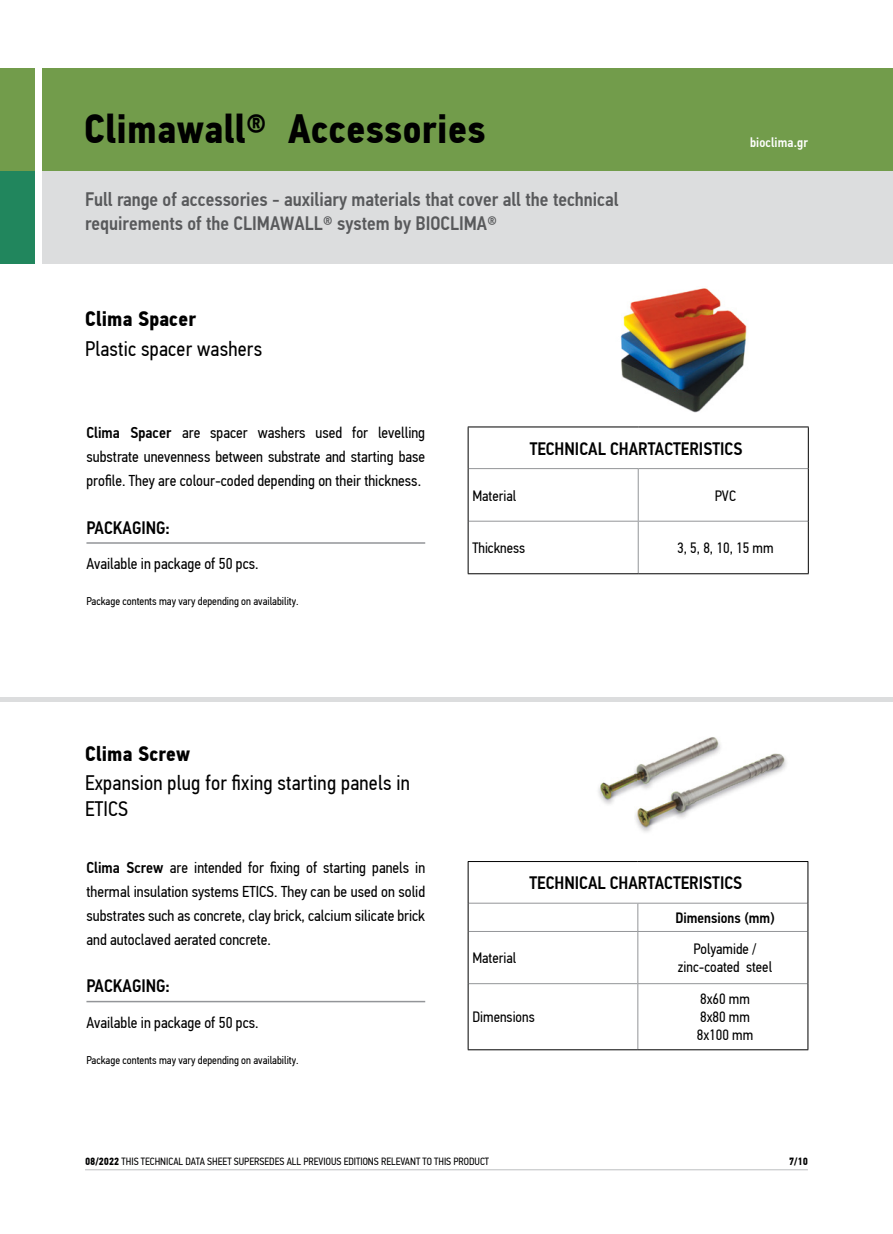
<style>
.page{position:relative;width:893px;height:1234px;background:#fff}
.page>*{position:absolute;margin:0;border:0;box-sizing:border-box;transform-origin:0 0}
.t1{font:700 40.95px "PF Din Text Cond Pro";letter-spacing:.01em;color:#000}
.t2{font:21px/25.2px "PF Din Text Cond Pro";letter-spacing:.01em;color:#000}
.t3{font:700 21px "PF Din Text Cond Pro";letter-spacing:.01em;color:#000}
.t4{font:500 19.5px/23.4px "PF Din Text Cond Pro";color:#58595b}
.t5{font:500 18px "PF Din Text Cond Pro";color:#000}
.t6{font:15.75px/24px "PF Din Text Cond Pro";color:#000;text-align:justify}
.t7{font:15px/18px "PF Din Text Cond Pro";color:#000;text-align:center}
.t8{font:500 15px "PF Din Text Cond Pro";color:#000}
.t9{font:500 13.5px "PF Din Text Cond Pro";letter-spacing:.01em;color:#fff}
.t10{font:11.25px "PF Din Text Cond Pro";color:#000}
.t11{font:10.5px "PF Din Text Cond Pro";color:#000}
.t12{font:700 10.5px "PF Din Text Cond Pro";color:#000}
.s1{font-weight:500}
.s2{font-weight:700}
</style>
<div class="page">
<div style="left:43px;top:170px;width:850px;height:94px;background:#dcddde"></div>
<div style="left:0;top:170px;width:34px;height:94px;background:#21865d"></div>
<hr style="left:85px;top:1169px;width:723px;height:1px;background:#bcbec0">
<div style="left:43px;top:68px;width:850px;height:102px;background:#729c4b"></div>
<div style="left:0;top:68px;width:34px;height:102px;background:#729c4b"></div>
<hr style="left:86px;top:542px;width:339px;height:1px;background:#939598">
<hr style="left:468px;top:468px;width:170px;height:1px;background:#939598">
<hr style="left:638px;top:468px;width:170px;height:1px;background:#939598">
<hr style="left:638px;top:469px;width:1px;height:51px;background:#939598">
<hr style="left:468px;top:520px;width:170px;height:1px;background:#939598">
<hr style="left:638px;top:520px;width:170px;height:1px;background:#939598">
<hr style="left:638px;top:521px;width:1px;height:52px;background:#939598">
<hr style="left:468px;top:426px;width:170px;height:1px;background:#000">
<hr style="left:468px;top:427px;width:1px;height:41px;background:#000">
<hr style="left:638px;top:426px;width:171px;height:1px;background:#000">
<hr style="left:808px;top:427px;width:1px;height:41px;background:#000">
<hr style="left:468px;top:468px;width:1px;height:53px;background:#000">
<hr style="left:808px;top:468px;width:1px;height:53px;background:#000">
<hr style="left:468px;top:521px;width:1px;height:52px;background:#000">
<hr style="left:808px;top:521px;width:1px;height:52px;background:#000">
<hr style="left:468px;top:573px;width:170px;height:1px;background:#000">
<hr style="left:638px;top:573px;width:171px;height:1px;background:#000">
<hr style="left:468px;top:902px;width:170px;height:1px;background:#939598">
<hr style="left:638px;top:902px;width:169px;height:1px;background:#939598">
<svg style="left:637px;top:903px;width:1px;height:27px"></svg>
<hr style="left:468px;top:930px;width:170px;height:1px;background:#939598">
<hr style="left:638px;top:930px;width:169px;height:1px;background:#939598">
<hr style="left:637px;top:931px;width:1px;height:52px;background:#939598">
<hr style="left:468px;top:983px;width:170px;height:1px;background:#939598">
<hr style="left:638px;top:983px;width:169px;height:1px;background:#939598">
<hr style="left:637px;top:983px;width:1px;height:66px;background:#939598">
<hr style="left:468px;top:861px;width:170px;height:1px;background:#000">
<hr style="left:468px;top:861px;width:1px;height:42px;background:#000">
<hr style="left:638px;top:861px;width:170px;height:1px;background:#000">
<hr style="left:807px;top:861px;width:1px;height:42px;background:#000">
<svg style="left:468px;top:903px;width:1px;height:28px"></svg>
<svg style="left:807px;top:903px;width:1px;height:28px"></svg>
<hr style="left:468px;top:931px;width:1px;height:52px;background:#000">
<hr style="left:807px;top:931px;width:1px;height:52px;background:#000">
<hr style="left:468px;top:983px;width:1px;height:66px;background:#000">
<hr style="left:807px;top:983px;width:1px;height:66px;background:#000">
<hr style="left:468px;top:1049px;width:170px;height:1px;background:#000">
<hr style="left:638px;top:1049px;width:170px;height:1px;background:#000">
<img style="left:620px;top:288px;width:127px;height:124px">
<img style="left:598px;top:737px;width:189px;height:95px">
<hr style="left:0;top:697px;width:893px;height:4px;background:#dcddde">
<hr style="left:86px;top:1000px;width:339px;height:2px;background:#939598">
<h1 class="t1" style="left:84px;top:104px;width:403px">Climawall® Accessories</h1>
<p class="t4" style="left:85px;top:188px;width:535px">Full range of accessories - auxiliary materials that cover all the technical requirements of the CLIMAWALL® system by BIOCLIMA®</p>
<h2 class="t3" style="left:85px;top:306px;width:112px">Clima Spacer</h2>
<h2 class="t2" style="left:85px;top:336px;width:179px">Plastic spacer washers</h2>
<p class="t9" style="left:750px;top:134px;width:59px">bioclima.gr</p>
<p class="t6" style="left:86px;top:421px;width:340px"><span class="s1">Clima Spacer</span> are spacer washers used for levelling substrate unevenness between substrate and starting base profile. They are colour-coded depending on their thickness.</p>
<p class="t5" style="left:86px;top:516px;width:85px">PACKAGING:</p>
<p class="t6" style="left:86px;top:551px;width:174px">Available in package of 50 pcs.</p>
<p class="t10" style="left:86px;top:594px;width:214px">Package contents may vary depending on availability.</p>
<p class="t5" style="left:530px;top:437px;width:214px">TECHNICAL CHARTACTERISTICS</p>
<p class="t7" style="left:472px;top:486px;width:45px">Material</p>
<p class="t7" style="left:715px;top:486px;width:23px">PVC</p>
<p class="t7" style="left:472px;top:539px;width:54px">Thickness</p>
<p class="t7" style="left:677px;top:539px;width:98px">3, 5, 8, 10, 15 mm</p>
<h2 class="t3" style="left:85px;top:740px;width:107px">Clima Screw</h2>
<h2 class="t2" style="left:85px;top:770px;width:326px">Expansion plug for fixing starting panels in<br>ETICS</h2>
<p class="t6" style="left:86px;top:855px;width:340px"><span class="s1">Clima Screw</span> are intended for fixing of starting panels in thermal insulation systems ETICS. They can be used on solid substrates such as concrete, clay brick, calcium silicate brick and autoclaved aerated concrete.</p>
<p class="t5" style="left:86px;top:975px;width:85px">PACKAGING:</p>
<p class="t6" style="left:86px;top:1009px;width:174px">Available in package of 50 pcs.</p>
<p class="t10" style="left:86px;top:1052px;width:214px">Package contents may vary depending on availability.</p>
<p class="t5" style="left:529px;top:871px;width:214px">TECHNICAL CHARTACTERISTICS</p>
<p class="t8" style="left:675px;top:908px;width:101px">Dimensions (mm)</p>
<p class="t7" style="left:472px;top:948px;width:45px">Material</p>
<p class="t7" style="left:678px;top:939px;width:96px">Polyamide / zinc-coated steel</p>
<p class="t7" style="left:472px;top:1007px;width:64px">Dimensions</p>
<p class="t7" style="left:697px;top:989px;width:58px;text-align:left">8χ60 mm<br>8χ80 mm<br>8χ100 mm</p>
<p class="t11" style="left:85px;top:1154px;width:406px"><span class="s2">08/2022</span> ΤHIS TECHNICAL DATA SHEET SUPERSEDES ALL PREVIOUS EDITIONS RELEVANT TO THIS PRODUCT</p>
<p class="t12" style="left:789px;top:1154px;width:20px">7/10</p>
</div>
